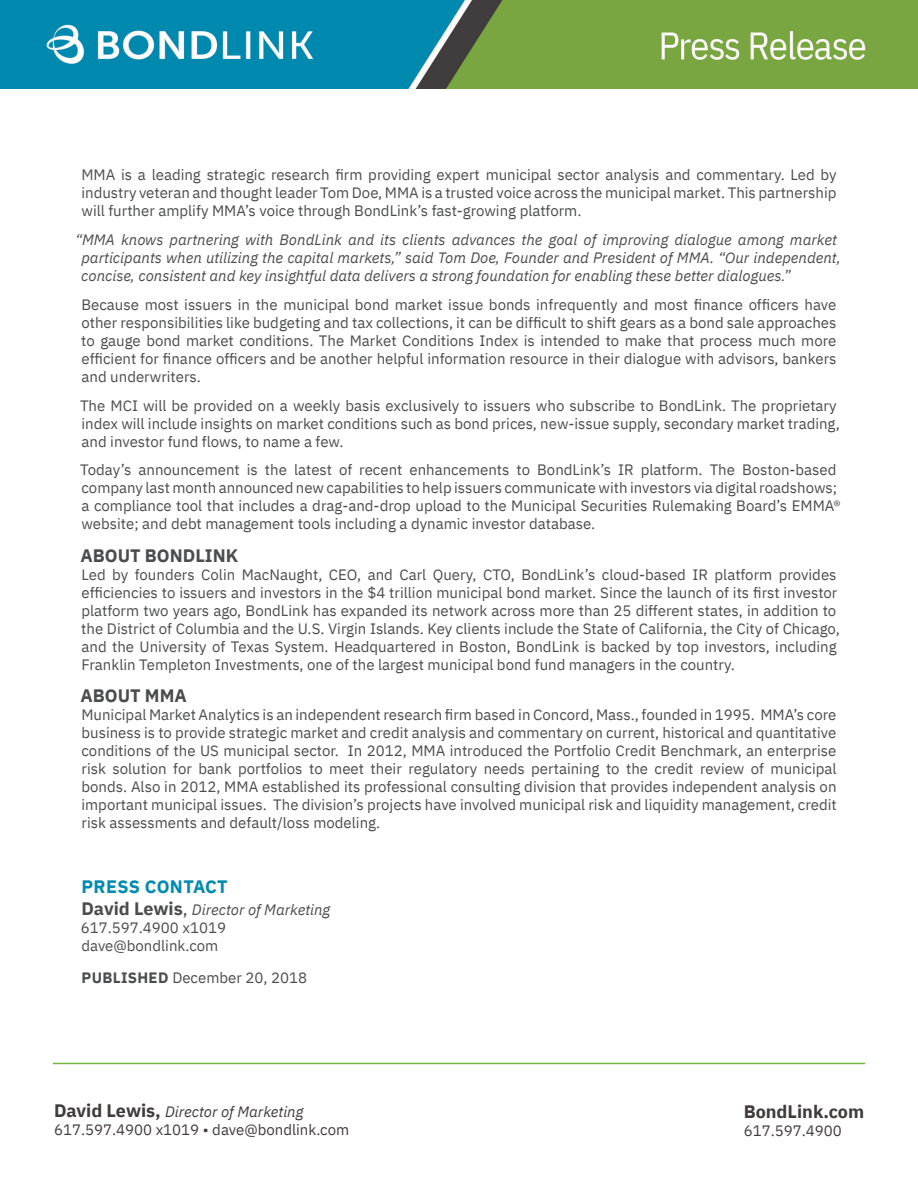
<style>
.page{position:relative;width:918px;height:1188px;background:#fff}
.page>*{position:absolute;margin:0;border:0;box-sizing:border-box;transform-origin:0 0}
.t1{font:700 18px "IBM Plex Sans";color:#4b4c4d}
.t2{font:700 18px "IBM Plex Sans";color:#413c3c}
.t3{font:700 18px "IBM Plex Sans";letter-spacing:.02em;color:#008bb2}
.t4{font:15px/18px "IBM Plex Sans";color:#4b4c4d;text-align:justify}
.t5{font:italic 15px/18px "IBM Plex Sans";color:#4b4c4d}
.t6{font:15px/18px "IBM Plex Sans";color:#413c3c}
.s1{font-weight:700;font-style:normal;font-size:18px}
.s2{font-style:normal;font-size:18px}
.s3{font-weight:700}
.s4{font-weight:700;font-size:18px}
.s5{font-style:italic}
</style>
<div class="page">
<hr style="left:53px;top:1063px;width:812px;height:1px;background:#73b743">
<img style="left:0;top:0;width:918px;height:89px">
<p class="t4" style="left:81px;top:165px;width:757px">MMA is a leading strategic research firm providing expert municipal sector analysis and commentary. Led by industry veteran and thought leader Tom Doe, MMA is a trusted voice across the municipal market. This partnership will further amplify MMA’s voice through BondLink’s fast-growing platform.</p>
<p class="t5" style="left:81px;top:229px;width:761px;text-indent:-6px">“MMA knows partnering with BondLink and its clients advances the goal of improving dialogue among market participants when utilizing the capital markets,” said Tom Doe, Founder and President of MMA. “Our independent, concise, consistent and key insightful data delivers a strong foundation for enabling these better dialogues.”</p>
<p class="t4" style="left:81px;top:294px;width:757px">Because most issuers in the municipal bond market issue bonds infrequently and most finance officers have other responsibilities like budgeting and tax collections, it can be difficult to shift gears as a bond sale approaches to gauge bond market conditions. The Market Conditions Index is intended to make that process much more efficient for finance officers and be another helpful information resource in their dialogue with advisors, bankers and underwriters.</p>
<p class="t4" style="left:80px;top:395px;width:761px;text-align:left">The MCI will be provided on a weekly basis exclusively to issuers who subscribe to BondLink. The proprietary index will include insights on market conditions such as bond prices, new-issue supply, secondary market trading, and investor fund flows, to name a few.</p>
<p class="t4" style="left:80px;top:460px;width:762px;text-align:left">Today’s announcement is the latest of recent enhancements to BondLink’s IR platform. The Boston-based company last month announced new capabilities to help issuers communicate with investors via digital roadshows; a compliance tool that includes a drag-and-drop upload to the Municipal Securities Rulemaking Board’s EMMA® website; and debt management tools including a dynamic investor database.</p>
<p class="t1" style="left:81px;top:541px;width:159px">ABOUT BONDLINK</p>
<p class="t4" style="left:81px;top:564px;width:760px;text-align:left">Led by founders Colin MacNaught, CEO, and Carl Query, CTO, BondLink’s cloud-based IR platform provides efficiencies to issuers and investors in the $4 trillion municipal bond market. Since the launch of its first investor platform two years ago, BondLink has expanded its network across more than 25 different states, in addition to the District of Columbia and the U.S. Virgin Islands. Key clients include the State of California, the City of Chicago, and the University of Texas System. Headquartered in Boston, BondLink is backed by top investors, including Franklin Templeton Investments, one of the largest municipal bond fund managers in the country.</p>
<p class="t1" style="left:81px;top:681px;width:108px">ABOUT MMA</p>
<p class="t4" style="left:81px;top:705px;width:757px">Municipal Market Analytics is an independent research firm based in Concord, Mass., founded in 1995. MMA’s core business is to provide strategic market and credit analysis and commentary on current, historical and quantitative conditions of the US municipal sector. In 2012, MMA introduced the Portfolio Credit Benchmark, an enterprise risk solution for bank portfolios to meet their regulatory needs pertaining to the credit review of municipal bonds. Also in 2012, MMA established its professional consulting division that provides independent analysis on important municipal issues. The division’s projects have involved municipal risk and liquidity management, credit risk assessments and default/loss modeling.</p>
<p class="t3" style="left:81px;top:872px;width:148px">PRESS CONTACT</p>
<p class="t5" style="left:81px;top:899px;width:250px"><span class="s1">David Lewis</span><span class="s2">,</span> Director of Marketing</p>
<p class="t4" style="left:81px;top:917px;width:147px">617.597.4900 x1019</p>
<p class="t4" style="left:81px;top:935px;width:138px">dave@bondlink.com</p>
<p class="t4" style="left:82px;top:967px;width:227px"><span class="s3">PUBLISHED</span> December 20, 2018</p>
<p class="t6" style="left:54px;top:1101px;width:297px"><span class="s4">David Lewis,</span> <span class="s5">Director of Marketing<br></span>617.597.4900 x1019 • dave@bondlink.com</p>
<p class="t2" style="left:744px;top:1097px;width:122px">BondLink.com</p>
<p class="t6" style="left:744px;top:1120px;width:100px">617.597.4900</p>
</div>
